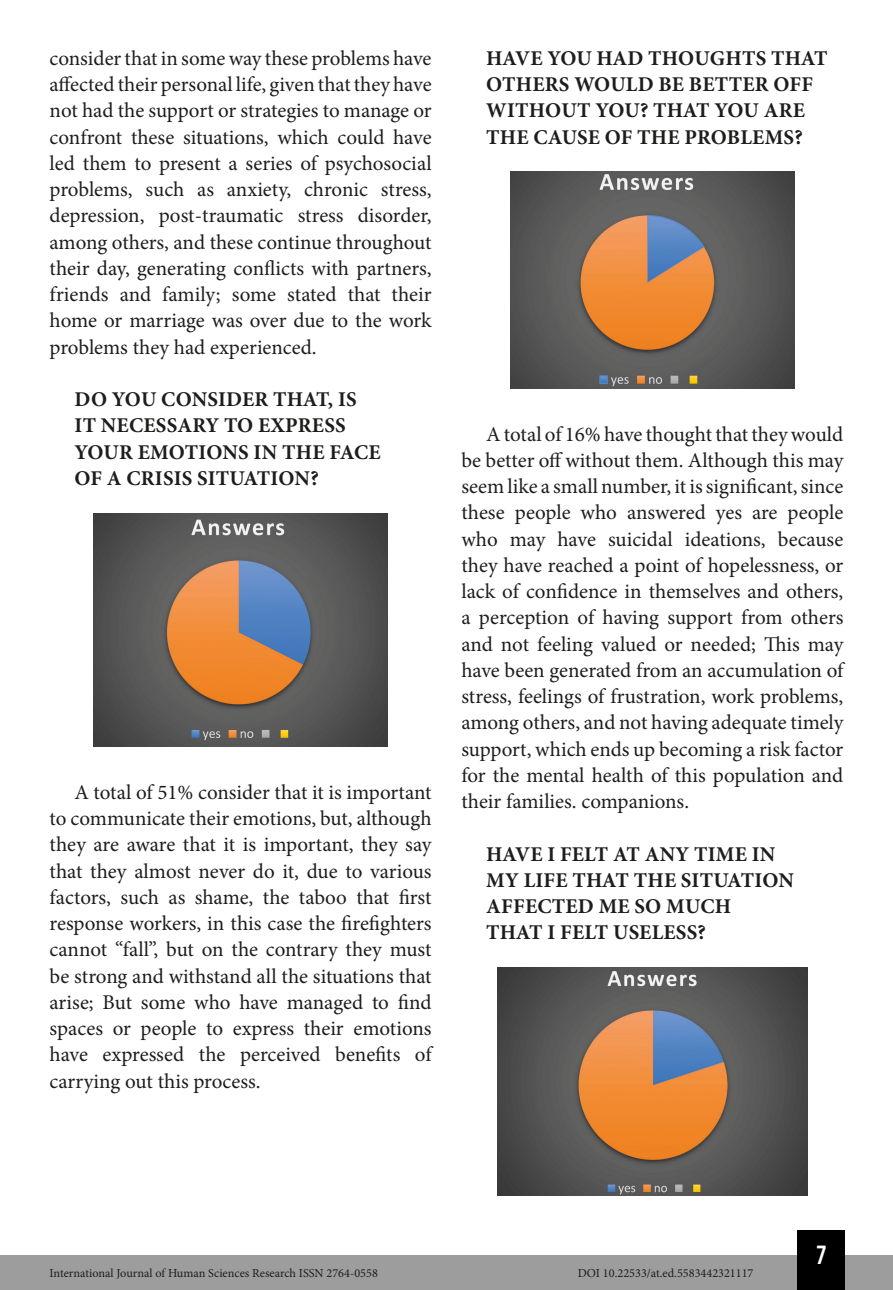
<style>
.page{position:relative;width:893px;height:1290px;background:#fff}
.page>*{position:absolute;margin:0;border:0;box-sizing:border-box;transform-origin:0 0}
.t1{font:26.25px "Bebas Kai";color:#fff}
.t2{font:21px/26.2px "Minion Pro";color:#1d1d1b;text-align:justify}
.t3{font:700 21px/26.2px "Minion Pro";letter-spacing:.01em;color:#1d1d1b}
.t4{font:12.25px "Minion Pro";color:#1d1d1b}
</style>
<div class="page">
<div style="left:0;top:1255px;width:893px;height:35px;background:#9d9d9d"></div>
<div style="left:797px;top:1230px;width:48px;height:60px;background:#000"></div>
<img style="left:93px;top:513px;width:295px;height:233px">
<img style="left:510px;top:172px;width:284px;height:216px">
<img style="left:497px;top:968px;width:310px;height:227px">
<p class="t2" style="left:50px;top:45px;width:384px">consider that in some way these problems have affected their personal life, given that they have not had the support or strategies to manage or confront these situations, which could have led them to present a series of psychosocial problems, such as anxiety, chronic stress, depression, post-traumatic stress disorder, among others, and these continue throughout their day, generating conflicts with partners, friends and family; some stated that their home or marriage was over due to the work problems they had experienced.</p>
<p class="t3" style="left:75px;top:386px;width:308px">DO YOU CONSIDER THAT, IS<br>IT NECESSARY TO EXPRESS<br>YOUR EMOTIONS IN THE FACE<br>OF A CRISIS SITUATION?</p>
<p class="t2" style="left:50px;top:779px;width:384px;text-indent:25px">A total of 51% consider that it is important to communicate their emotions, but, although they are aware that it is important, they say that they almost never do it, due to various factors, such as shame, the taboo that first response workers, in this case the firefighters cannot “fall”, but on the contrary they must be strong and withstand all the situations that arise; But some who have managed to find spaces or people to express their emotions have expressed the perceived benefits of carrying out this process.</p>
<p class="t3" style="left:486px;top:45px;width:343px">HAVE YOU HAD THOUGHTS THAT<br>OTHERS WOULD BE BETTER OFF<br>WITHOUT YOU? THAT YOU ARE<br>THE CAUSE OF THE PROBLEMS?</p>
<p class="t2" style="left:461px;top:421px;width:384px;text-indent:25px">A total of 16% have thought that they would be better off without them. Although this may seem like a small number, it is significant, since these people who answered yes are people who may have suicidal ideations, because they have reached a point of hopelessness, or lack of confidence in themselves and others, a perception of having support from others and not feeling valued or needed; This may have been generated from an accumulation of stress, feelings of frustration, work problems, among others, and not having adequate timely support, which ends up becoming a risk factor for the mental health of this population and their families. companions.</p>
<p class="t3" style="left:486px;top:840px;width:309px">HAVE I FELT AT ANY TIME IN<br>MY LIFE THAT THE SITUATION<br>AFFECTED ME SO MUCH<br>THAT I FELT USELESS?</p>
<p class="t1" style="left:817px;top:1241px;width:11px">7</p>
<p class="t4" style="left:50px;top:1265px;width:330px">International Journal of Human Sciences Research ISSN 2764-0558</p>
<p class="t4" style="left:578px;top:1265px;width:177px">DOI 10.22533/at.ed.5583442321117</p>
</div>
